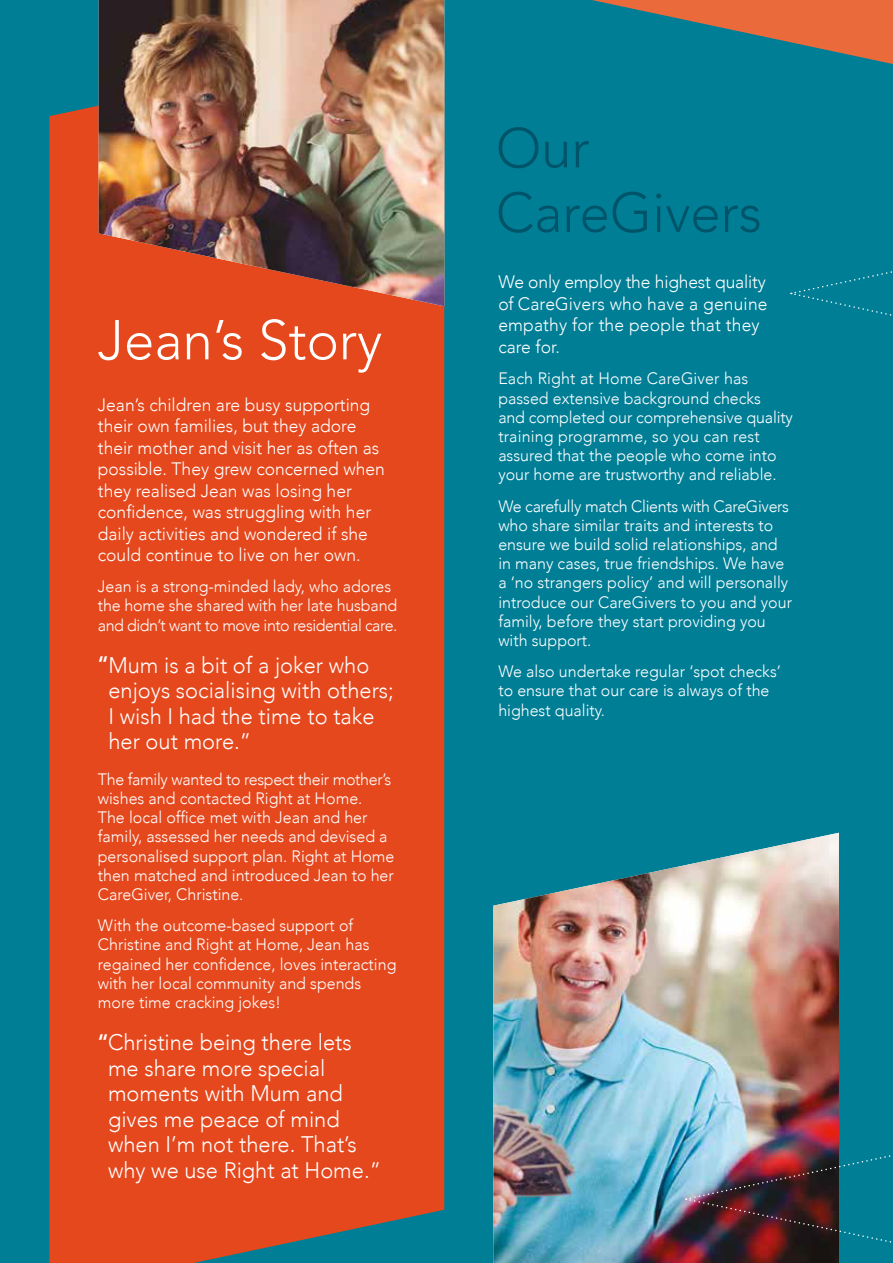
<style>
.page{position:relative;width:893px;height:1263px;background:#007e96}
.page>*{position:absolute;margin:0;border:0;box-sizing:border-box;transform-origin:0 0}
.t1{font:300 55.5px/64.5px "Avenir";color:#005469}
.t2{font:300 55.5px "Avenir";color:#fff}
.t3{font:300 22.5px/25.5px "Avenir";color:#fff}
.t4{font:300 18px/21.5px "Avenir";color:#fff}
.t5{font:300 16.5px/19.2px "Avenir";color:#fff}
.s1{font-weight:800;font-size:21px}
</style>
<div class="page">
<div style="left:49px;top:32px;width:395px;height:1231px;background:#e5481d"></div>
<img style="left:99px;top:0;width:345px;height:306px">
<img style="left:493px;top:884px;width:346px;height:379px">
<svg style="left:592px;top:0;width:301px;height:990px"></svg>
<img style="left:686px;top:1062px;width:206px;height:201px">
<h1 class="t2" style="left:98px;top:307px;width:286px">Jean’s Story</h1>
<p class="t4" style="left:98px;top:394px;width:288px">Jean’s children are busy supporting their own families, but they adore their mother and visit her as often as possible. They grew concerned when they realised Jean was losing her confidence, was struggling with her daily activities and wondered if she could continue to live on her own.</p>
<p class="t5" style="left:98px;top:577px;width:301px">Jean is a strong-minded lady, who adores the home she shared with her late husband and didn’t want to move into residential care.</p>
<h2 class="t3" style="left:108px;top:652px;width:287px;text-indent:-11px"><span class="s1">“</span>Mum is a bit of a joker who enjoys socialising with others;<br>I wish I had the time to take her out more.”</h2>
<p class="t5" style="left:98px;top:769px;width:298px">The family wanted to respect their mother’s wishes and contacted Right at Home.<br>The local office met with Jean and her family, assessed her needs and devised a personalised support plan. Right at Home then matched and introduced Jean to her CareGiver, Christine.</p>
<p class="t5" style="left:98px;top:916px;width:300px">With the outcome-based support of Christine and Right at Home, Jean has regained her confidence, loves interacting with her local community and spends more time cracking jokes!</p>
<h2 class="t3" style="left:108px;top:1029px;width:275px;text-indent:-10px"><span class="s1">“</span>Christine being there lets me share more special moments with Mum and gives me peace of mind when I’m not there. That’s why we use Right at Home.”</h2>
<h1 class="t1" style="left:496px;top:116px;width:268px">Our<br>CareGivers</h1>
<p class="t4" style="left:498px;top:271px;width:271px">We only employ the highest quality of CareGivers who have a genuine empathy for the people that they care for.</p>
<p class="t5" style="left:498px;top:369px;width:296px">Each Right at Home CareGiver has passed extensive background checks<br>and completed our comprehensive quality training programme, so you can rest assured that the people who come into your home are trustworthy and reliable.</p>
<p class="t5" style="left:498px;top:496px;width:295px">We carefully match Clients with CareGivers who share similar traits and interests to ensure we build solid relationships, and in many cases, true friendships. We have a ‘no strangers policy’ and will personally introduce our CareGivers to you and your family, before they start providing you with support.</p>
<p class="t5" style="left:498px;top:662px;width:284px">We also undertake regular ‘spot checks’ to ensure that our care is always of the highest quality.</p>
</div>
